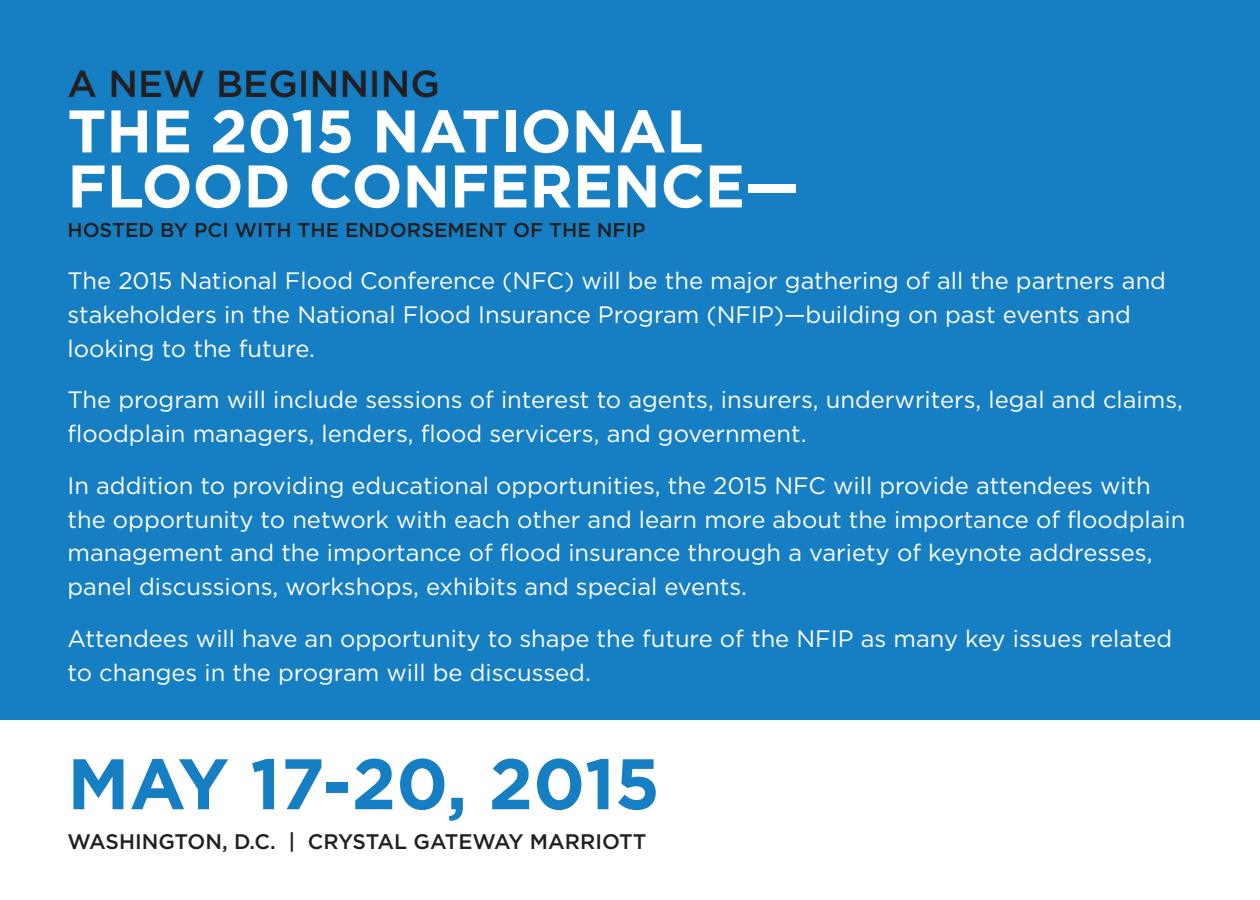
<style>
.page{position:relative;width:1260px;height:900px;background:#fff}
.page>*{position:absolute;margin:0;border:0;box-sizing:border-box;transform-origin:0 0}
.t1{font:700 71.25px "Gotham HTF";color:#167ec2}
.t2{font:700 60px/55px "Gotham HTF";color:#fff}
.t3{font:500 37.5px "Gotham";color:#231f20}
.t4{font:23.75px/33.8px "Gotham HTF";color:#fff}
.t5{font:500 21px "Gotham";color:#231f20}
.t6{font:500 20px "Gotham";color:#231f20}
</style>
<div class="page">
<div style="left:0;top:0;width:1260px;height:720px;background:#167ec2"></div>
<h3 class="t3" style="left:68px;top:63px;width:374px">A NEW BEGINNING</h3>
<h2 class="t2" style="left:68px;top:104px;width:733px">THE 2015 NATIONAL<br>FLOOD CONFERENCE—</h2>
<p class="t6" style="left:68px;top:219px;width:579px">HOSTED BY PCI WITH THE ENDORSEMENT OF THE NFIP</p>
<p class="t4" style="left:68px;top:264px;width:1100px">The 2015 National Flood Conference (NFC) will be the major gathering of all the partners and stakeholders in the National Flood Insurance Program (NFIP)—building on past events and looking to the future.</p>
<p class="t4" style="left:68px;top:383px;width:1117px">The program will include sessions of interest to agents, insurers, underwriters, legal and claims, floodplain managers, lenders, flood servicers, and government.</p>
<p class="t4" style="left:68px;top:469px;width:1119px">In addition to providing educational opportunities, the 2015 NFC will provide attendees with the opportunity to network with each other and learn more about the importance of floodplain management and the importance of flood insurance through a variety of keynote addresses, panel discussions, workshops, exhibits and special events.</p>
<p class="t4" style="left:68px;top:622px;width:1106px">Attendees will have an opportunity to shape the future of the NFIP as many key issues related to changes in the program will be discussed.</p>
<h1 class="t1" style="left:67px;top:743px;width:594px">MAY 17-20, 2015</h1>
<p class="t5" style="left:68px;top:829px;width:580px">WASHINGTON, D.C. | CRYSTAL GATEWAY MARRIOTT</p>
</div>
